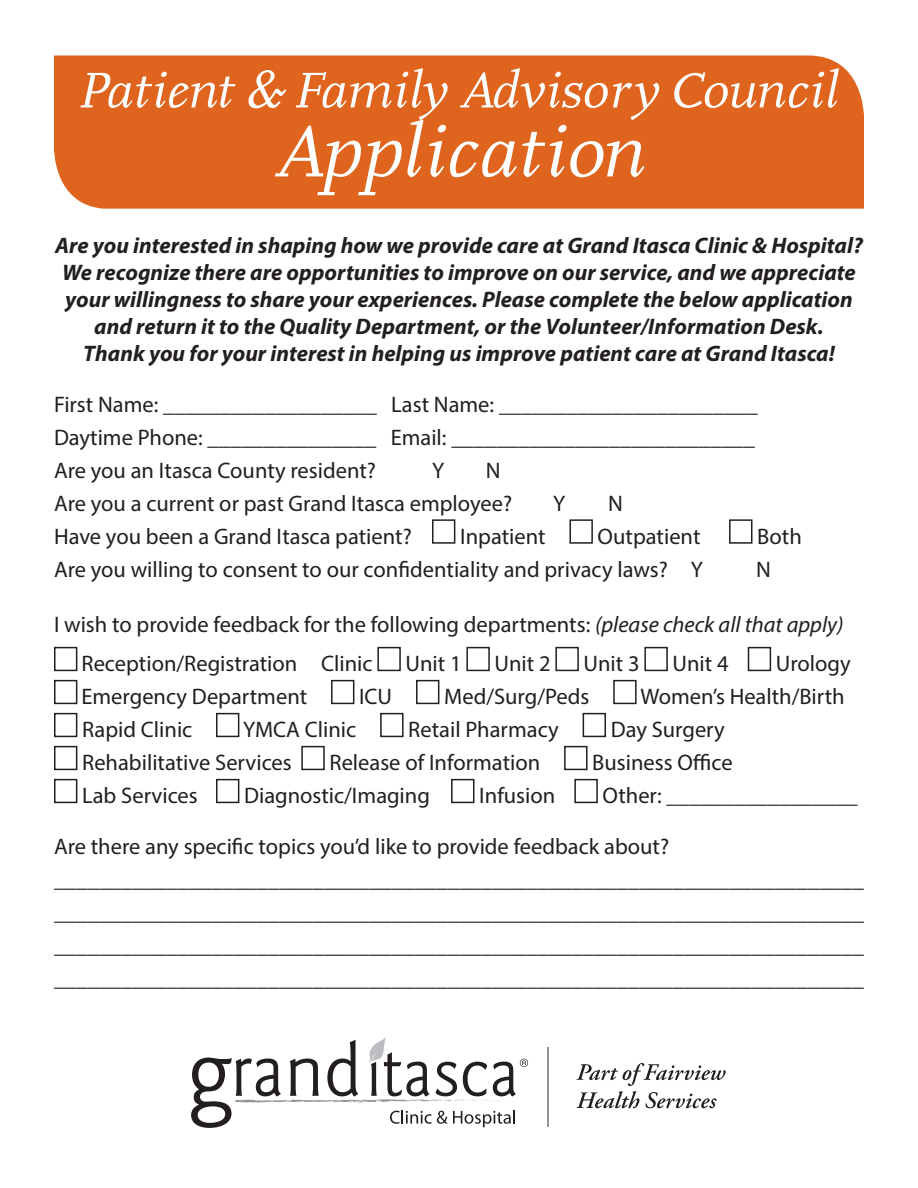
<style>
.page{position:relative;width:918px;height:1188px;background:#fff}
.page>*{position:absolute;margin:0;border:0;box-sizing:border-box;transform-origin:0 0}
.t1{font:italic 78px "AA Full Life";color:#fff}
.t2{font:italic 54px "AA Full Life";color:#fff}
.t3{font:22.5px/33px "Myriad Pro";color:#231f20}
.t4{font:italic 700 22.5px/27px "Myriad Pro";color:#231f20;text-align:center}
.s1{font-style:italic}
</style>
<div class="page">
<div style="left:432px;top:519px;width:23px;height:25px;border:2px solid #231f20"></div>
<div style="left:569px;top:519px;width:24px;height:25px;border:2px solid #231f20"></div>
<div style="left:729px;top:519px;width:23px;height:25px;border:2px solid #231f20"></div>
<div style="left:54px;top:647px;width:23px;height:24px;border:2px solid #231f20"></div>
<div style="left:377px;top:647px;width:24px;height:24px;border:2px solid #231f20"></div>
<div style="left:466px;top:647px;width:24px;height:24px;border:2px solid #231f20"></div>
<div style="left:555px;top:647px;width:24px;height:24px;border:2px solid #231f20"></div>
<div style="left:644px;top:647px;width:24px;height:24px;border:2px solid #231f20"></div>
<div style="left:748px;top:647px;width:23px;height:24px;border:2px solid #231f20"></div>
<div style="left:54px;top:680px;width:23px;height:24px;border:2px solid #231f20"></div>
<div style="left:331px;top:680px;width:23px;height:24px;border:2px solid #231f20"></div>
<div style="left:416px;top:680px;width:23px;height:24px;border:2px solid #231f20"></div>
<div style="left:613px;top:680px;width:24px;height:24px;border:2px solid #231f20"></div>
<div style="left:54px;top:713px;width:23px;height:24px;border:2px solid #231f20"></div>
<div style="left:216px;top:713px;width:23px;height:24px;border:2px solid #231f20"></div>
<div style="left:380px;top:713px;width:24px;height:24px;border:2px solid #231f20"></div>
<div style="left:583px;top:713px;width:23px;height:24px;border:2px solid #231f20"></div>
<div style="left:54px;top:746px;width:23px;height:24px;border:2px solid #231f20"></div>
<div style="left:301px;top:746px;width:24px;height:24px;border:2px solid #231f20"></div>
<div style="left:564px;top:746px;width:24px;height:24px;border:2px solid #231f20"></div>
<div style="left:54px;top:779px;width:23px;height:24px;border:2px solid #231f20"></div>
<div style="left:216px;top:779px;width:23px;height:24px;border:2px solid #231f20"></div>
<div style="left:451px;top:779px;width:23px;height:24px;border:2px solid #231f20"></div>
<div style="left:574px;top:779px;width:24px;height:24px;border:2px solid #231f20"></div>
<div style="left:54px;top:56px;width:810px;height:153px;background:#df651f"></div>
<svg style="left:576px;top:1063px;width:150px;height:45px"></svg>
<svg style="left:191px;top:1037px;width:337px;height:91px"></svg>
<hr style="left:548px;top:1047px;width:1px;height:79px;background:#939598">
<p class="t2" style="left:80px;top:61px;width:761px">Patient &amp; Family Advisory Council</p>
<p class="t1" style="left:274px;top:109px;width:373px">Application</p>
<p class="t4" style="left:55px;top:231px;width:809px">Are you interested in shaping how we provide care at Grand Itasca Clinic &amp; Hospital?</p>
<p class="t4" style="left:62px;top:258px;width:795px">We recognize there are opportunities to improve on our service, and we appreciate your willingness to share your experiences. Please complete the below application and return it to the Quality Department, or the Volunteer/Information Desk.</p>
<p class="t4" style="left:83px;top:339px;width:753px">Thank you for your interest in helping us improve patient care at Grand Itasca!</p>
<p class="t3" style="left:54px;top:387px;width:705px">First Name: ___________________ Last Name: _______________________</p>
<p class="t3" style="left:54px;top:420px;width:703px">Daytime Phone: _______________ Email: ___________________________</p>
<p class="t3" style="left:54px;top:453px;width:323px">Are you an Itasca County resident?</p>
<p class="t3" style="left:432px;top:453px;width:14px">Y</p>
<p class="t3" style="left:486px;top:453px;width:16px">N</p>
<p class="t3" style="left:54px;top:486px;width:460px">Are you a current or past Grand Itasca employee?</p>
<p class="t3" style="left:553px;top:486px;width:14px">Y</p>
<p class="t3" style="left:608px;top:486px;width:16px">N</p>
<p class="t3" style="left:54px;top:519px;width:359px">Have you been a Grand Itasca patient?</p>
<p class="t3" style="left:460px;top:519px;width:87px">Inpatient</p>
<p class="t3" style="left:598px;top:519px;width:104px">Outpatient</p>
<p class="t3" style="left:757px;top:519px;width:46px">Both</p>
<p class="t3" style="left:54px;top:552px;width:650px">Are you willing to consent to our confidentiality and privacy laws? Y</p>
<p class="t3" style="left:756px;top:552px;width:16px">N</p>
<p class="t3" style="left:54px;top:608px;width:791px">I wish to provide feedback for the following departments: <span class="s1">(please check all that apply)</span></p>
<p class="t3" style="left:81px;top:647px;width:293px">Reception/Registration Clinic</p>
<p class="t3" style="left:406px;top:647px;width:58px">Unit 1</p>
<p class="t3" style="left:495px;top:647px;width:58px">Unit 2</p>
<p class="t3" style="left:584px;top:647px;width:58px">Unit 3</p>
<p class="t3" style="left:673px;top:647px;width:58px">Unit 4</p>
<p class="t3" style="left:776px;top:647px;width:76px">Urology</p>
<p class="t3" style="left:81px;top:680px;width:227px">Emergency Department</p>
<p class="t3" style="left:359px;top:680px;width:34px">ICU</p>
<p class="t3" style="left:444px;top:680px;width:147px">Med/Surg/Peds</p>
<p class="t3" style="left:641px;top:680px;width:206px">Women’s Health/Birth</p>
<p class="t3" style="left:82px;top:713px;width:112px">Rapid Clinic</p>
<p class="t3" style="left:243px;top:713px;width:115px">YMCA Clinic</p>
<p class="t3" style="left:408px;top:713px;width:152px">Retail Pharmacy</p>
<p class="t3" style="left:611px;top:713px;width:116px">Day Surgery</p>
<p class="t3" style="left:82px;top:746px;width:211px">Rehabilitative Services</p>
<p class="t3" style="left:330px;top:746px;width:212px">Release of Information</p>
<p class="t3" style="left:592px;top:746px;width:142px">Business Office</p>
<p class="t3" style="left:82px;top:779px;width:117px">Lab Services</p>
<p class="t3" style="left:244px;top:779px;width:187px">Diagnostic/Imaging</p>
<p class="t3" style="left:479px;top:779px;width:78px">Infusion</p>
<p class="t3" style="left:603px;top:779px;width:257px">Other: _________________</p>
<p class="t3" style="left:54px;top:830px;width:617px">Are there any specific topics you’d like to provide feedback about?</p>
<p class="t3" style="left:54px;top:863px;width:811px">________________________________________________________________________ ________________________________________________________________________</p>
<p class="t3" style="left:54px;top:929px;width:811px">________________________________________________________________________</p>
<p class="t3" style="left:54px;top:962px;width:811px">________________________________________________________________________</p>
</div>
